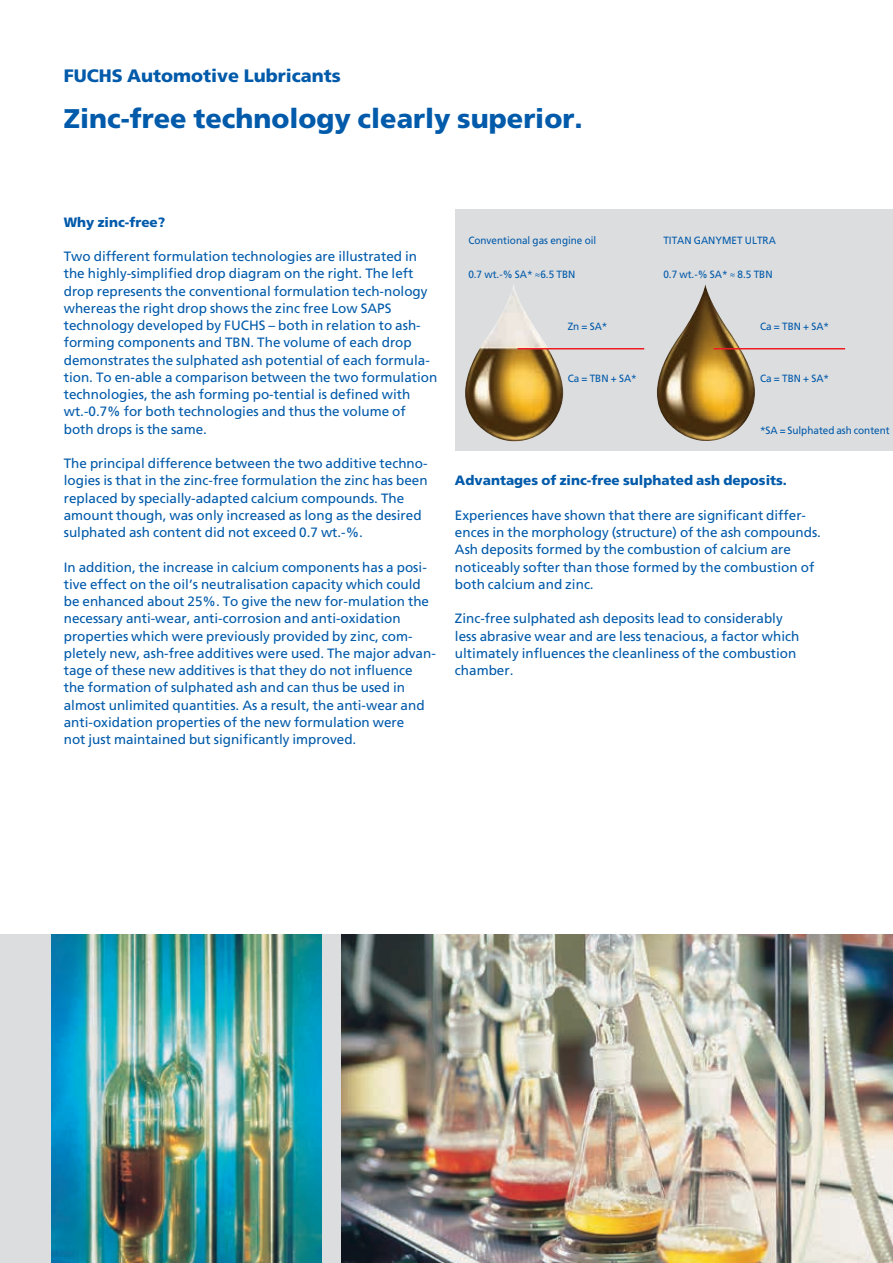
<style>
.page{position:relative;width:893px;height:1263px;background:#fff}
.page>*{position:absolute;margin:0;border:0;box-sizing:border-box;transform-origin:0 0}
.t1{font:900 27px "Frutiger LT Std";color:#015aaa}
.t2{font:900 18px "Frutiger LT Std";color:#015aaa}
.t3{font:13.5px/17.2px "Frutiger LT Std";color:#015aaa}
.t4{font:900 13.5px "Frutiger LT Std";color:#015aaa}
.t5{font:10.5px "Frutiger LT Std";color:#015aaa;scale:.95 1}
</style>
<div class="page">
<div style="left:0;top:934px;width:893px;height:329px;background:#dcdddf"></div>
<div style="left:455px;top:209px;width:438px;height:242px;background:#dcdddf"></div>
<img style="left:341px;top:934px;width:552px;height:329px">
<img style="left:51px;top:934px;width:270px;height:329px">
<img style="left:657px;top:284px;width:98px;height:157px">
<hr style="left:713px;top:348px;width:132px;height:1px;background:#ee1d23">
<img style="left:465px;top:285px;width:98px;height:157px">
<hr style="left:517px;top:348px;width:127px;height:1px;background:#ee1d23">
<h2 class="t2" style="left:64px;top:64px;width:278px">FUCHS Automotive Lubricants</h2>
<h1 class="t1" style="left:64px;top:102px;width:520px">Zinc-free technology clearly superior.</h1>
<p class="t4" style="left:64px;top:214px;width:103px">Why zinc-free?</p>
<p class="t3" style="left:64px;top:248px;width:375px">Two different formulation technologies are illustrated in the highly-simplified drop diagram on the right. The left drop represents the conventional formulation tech-nology whereas the right drop shows the zinc free Low SAPS technology developed by FUCHS – both in relation to ash&shy;forming components and TBN. The volume of each drop demonstrates the sulphated ash potential of each formula&shy;tion. To en-able a comparison between the two formulation technologies, the ash forming po-tential is defined with wt.-0.7% for both technologies and thus the volume of both drops is the same.</p>
<p class="t3" style="left:64px;top:455px;width:365px">The principal difference between the two additive techno&shy;logies is that in the zinc-free formulation the zinc has been replaced by specially-adapted calcium compounds. The amount though, was only increased as long as the desired sulphated ash content did not exceed 0.7 wt.-%.</p>
<p class="t3" style="left:64px;top:558px;width:374px">In addition, the increase in calcium components has a posi&shy;tive effect on the oil’s neutralisation capacity which could be enhanced about 25%. To give the new for-mulation the necessary anti-wear, anti-corrosion and anti-oxidation properties which were previously provided by zinc, com&shy;pletely new, ash-free additives were used. The major advan&shy;tage of these new additives is that they do not influence the formation of sulphated ash and can thus be used in almost unlimited quantities. As a result, the anti-wear and anti-oxidation properties of the new formulation were<br>not just maintained but significantly improved.</p>
<p class="t5" style="left:468px;top:234px;width:136px">Conventional gas engine oil</p>
<p class="t5" style="left:468px;top:268px;width:114px">0.7 wt.-% SA* ≈6.5 TBN</p>
<p class="t5" style="left:663px;top:234px;width:120px">TITAN GANYMET ULTRA</p>
<p class="t5" style="left:663px;top:268px;width:116px">0.7 wt.-% SA* ≈ 8.5 TBN</p>
<p class="t5" style="left:568px;top:320px;width:43px">Zn = SA*</p>
<p class="t5" style="left:760px;top:320px;width:74px">Ca = TBN + SA*</p>
<p class="t5" style="left:568px;top:372px;width:74px">Ca = TBN + SA*</p>
<p class="t5" style="left:760px;top:372px;width:74px">Ca = TBN + SA*</p>
<p class="t5" style="left:760px;top:424px;width:138px">*SA = Sulphated ash content</p>
<p class="t4" style="left:455px;top:472px;width:334px">Advantages of zinc-free sulphated ash deposits.</p>
<p class="t3" style="left:455px;top:507px;width:367px">Experiences have shown that there are significant differ&shy;ences in the morphology (structure) of the ash compounds.<br>Ash deposits formed by the combustion of calcium are noticeably softer than those formed by the combustion of both calcium and zinc.</p>
<p class="t3" style="left:455px;top:610px;width:346px">Zinc-free sulphated ash deposits lead to considerably less abrasive wear and are less tenacious, a factor which ultimately influences the cleanliness of the combustion chamber.</p>
</div>
